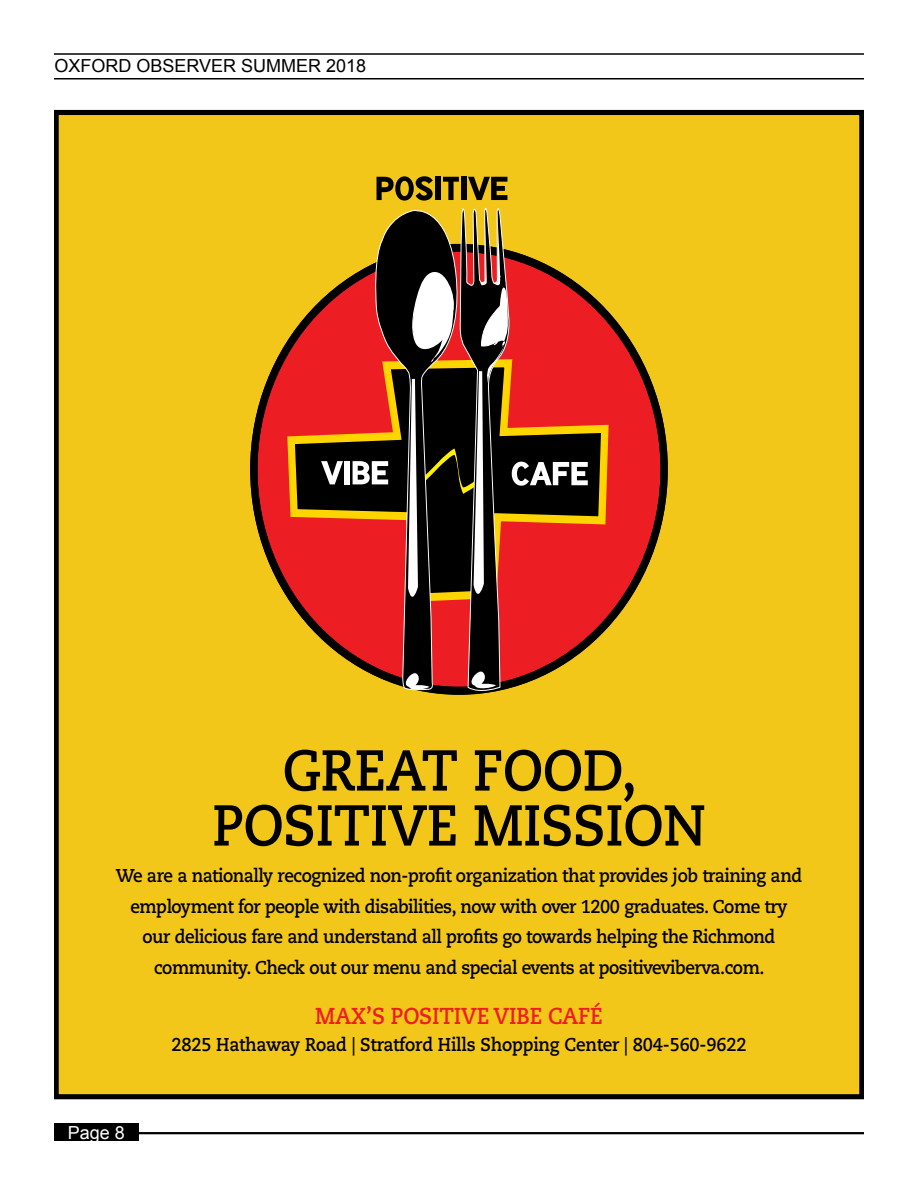
<style>
.page{position:relative;width:918px;height:1188px;background:#fff}
.page>*{position:absolute;margin:0;border:0;box-sizing:border-box;transform-origin:0 0}
.t1{font:700 57.45px/55.1px "Caecilia LT Std";letter-spacing:-.01em;color:#000;text-align:center;scale:.93 1}
.t2{font:700 22.95px "Caecilia LT Std";letter-spacing:-.01em;color:#ed1d24;scale:.93 1}
.t3{font:700 18.6px/30.8px "Caecilia LT Std";letter-spacing:-.025em;color:#000;text-align:center;scale:.93 1}
.t4{font:18px "Arial";color:#000}
.t5{font:18px "Arial";color:#fff}
</style>
<div class="page">
<hr style="left:54px;top:53px;width:810px;height:2px;background:#000">
<hr style="left:54px;top:78px;width:810px;height:2px;background:#000">
<hr style="left:139px;top:1132px;width:725px;height:2px;background:#000">
<div style="left:54px;top:1123px;width:85px;height:18px;background:#000"></div>
<div style="left:56px;top:112px;width:806px;height:985px;background:#f3c719"></div>
<div style="left:54px;top:110px;width:810px;height:989px;border:5px solid #000"></div>
<div style="left:254px;top:248px;width:410px;height:443px;background:#ed1d24;border-radius:50%"></div>
<svg style="left:283px;top:355px;width:326px;height:251px"></svg>
<svg style="left:321px;top:461px;width:22px;height:23px"></svg>
<div style="left:345px;top:461px;width:5px;height:23px;background:#fff"></div>
<svg style="left:353px;top:176px;width:235px;height:518px"></svg>
<p class="t4" style="left:55px;top:54px;width:313px">OXFORD OBSERVER SUMMER 2018</p>
<h1 class="t1" style="left:212px;top:744px;width:532px">Great Food,<br>Positive Mission</h1>
<p class="t3" style="left:116px;top:860px;width:740px">We are a nationally recognized non-profit organization that provides job training and employment for people with disabilities, now with over 1200 graduates. Come try our delicious fare and understand all profits go towards helping the richmond community. Check out our menu and special events at positiveviberva.com.</p>
<p class="t2" style="left:315px;top:1002px;width:311px">Max’s Positive vibe CaFé</p>
<p class="t3" style="left:171px;top:1029px;width:620px">2825 Hathaway road | stratford Hills shopping Center | 804-560-9622</p>
<p class="t5" style="left:68px;top:1120px;width:59px">Page 8</p>
</div>
